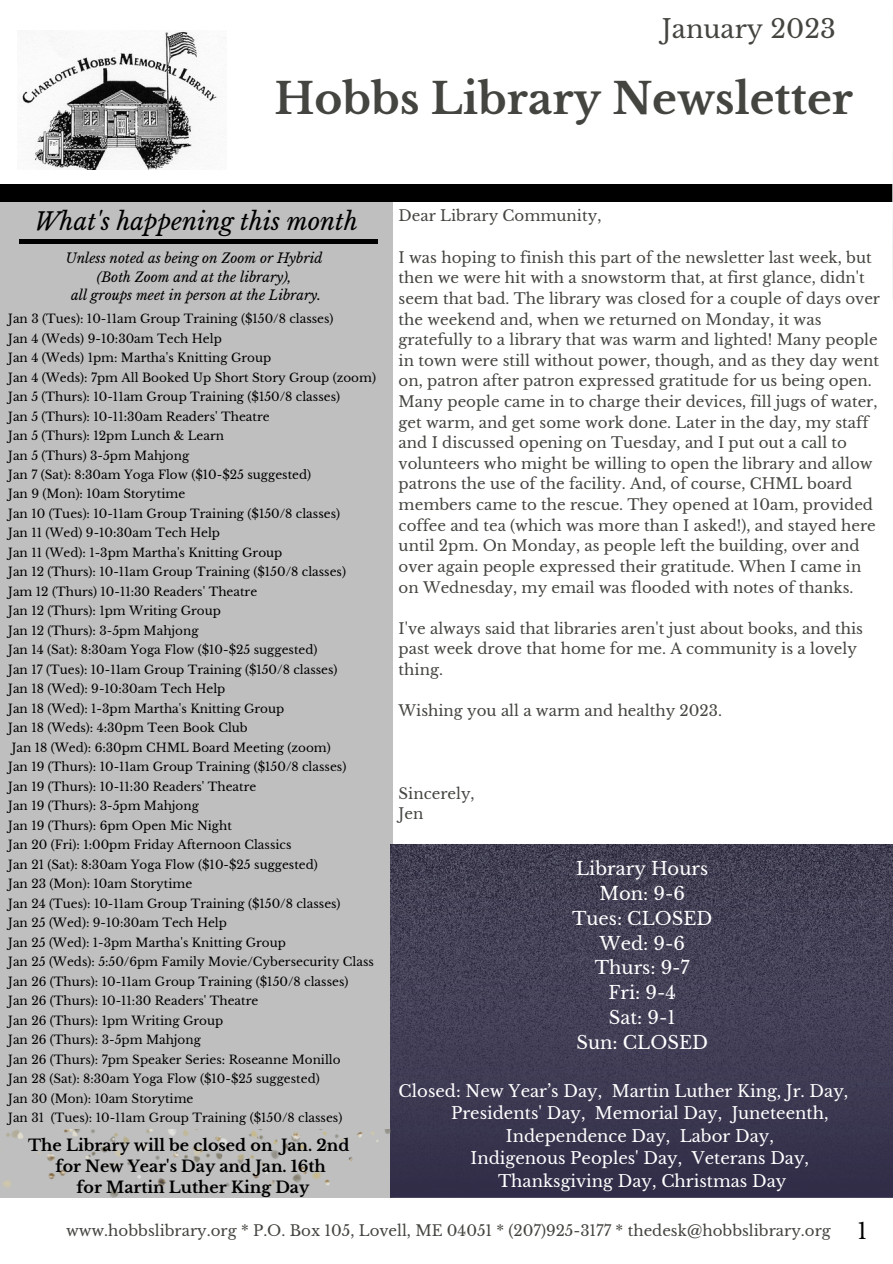
<style>
.page{position:relative;width:893px;height:1264px;background:#fff}
.page>*{position:absolute;margin:0;border:0;box-sizing:border-box;transform-origin:0 0}
.t1{font:700 42.45px "Libre Baskerville";color:#444440}
.t2{font:25.5px "Libre Baskerville";color:#444440}
.t3{font:italic 24px "Libre Baskerville";color:#000}
.t4{font:18px/24.8px "Libre Baskerville";color:#fff;text-align:center}
.t5{font:16.5px "Libre Baskerville";color:#fff}
.t6{font:700 15.9px/21.3px "Libre Baskerville";color:#000;text-align:center}
.t7{font:15px/20.5px "Libre Baskerville";color:#444440}
.t8{font:italic 13.5px/18.8px "Libre Baskerville";color:#000;text-align:center}
.t9{font:12px/19.5px "Libre Baskerville";color:#000}
.s1{font-size:21.9px;color:#000}
</style>
<div class="page">
<div style="left:0;top:195px;width:393px;height:1002px;background:#bebfbe"></div>
<hr style="left:19px;top:240px;width:358px;height:3px;background:#000">
<div style="left:0;top:184px;width:892px;height:17px;background:#000"></div>
<img style="left:22px;top:31px;width:202px;height:138px">
<img style="left:892px;top:184px;width:1px;height:96px">
<img style="left:390px;top:844px;width:502px;height:353px">
<img style="left:3px;top:1129px;width:387px;height:68px">
<h2 class="t2" style="left:661px;top:13px;width:175px">January 2023</h2>
<h1 class="t1" style="left:274px;top:73px;width:580px">Hobbs Library Newsletter</h1>
<h3 class="t3" style="left:34px;top:207px;width:325px">What's happening this month</h3>
<p class="t8" style="left:66px;top:249px;width:258px">Unless noted as being on Zoom or Hybrid (Both Zoom and at the library),<br>all groups meet in person at the Library.</p>
<p class="t9" style="left:8px;top:309px;width:369px">Jan 3 (Tues): 10-11am Group Training ($150/8 classes)<br>Jan 4 (Weds) 9-10:30am Tech Help<br>Jan 4 (Weds) 1pm: Martha's Knitting Group<br>Jan 4 (Weds): 7pm All Booked Up Short Story Group (zoom)<br>Jan 5 (Thurs): 10-11am Group Training ($150/8 classes)<br>Jan 5 (Thurs): 10-11:30am Readers' Theatre<br>Jan 5 (Thurs): 12pm Lunch &amp; Learn<br>Jan 5 (Thurs) 3-5pm Mahjong<br>Jan 7 (Sat): 8:30am Yoga Flow ($10-$25 suggested)<br>Jan 9 (Mon): 10am Storytime<br>Jan 10 (Tues): 10-11am Group Training ($150/8 classes)<br>Jan 11 (Wed) 9-10:30am Tech Help<br>Jan 11 (Wed): 1-3pm Martha's Knitting Group<br>Jan 12 (Thurs): 10-11am Group Training ($150/8 classes)<br>Jam 12 (Thurs) 10-11:30 Readers' Theatre<br>Jan 12 (Thurs): 1pm Writing Group<br>Jan 12 (Thurs): 3-5pm Mahjong<br>Jan 14 (Sat): 8:30am Yoga Flow ($10-$25 suggested)<br>Jan 17 (Tues): 10-11am Group Training ($150/8 classes)<br>Jan 18 (Wed): 9-10:30am Tech Help<br>Jan 18 (Wed): 1-3pm Martha's Knitting Group<br>Jan 18 (Weds): 4:30pm Teen Book Club<br>Jan 18 (Wed): 6:30pm CHML Board Meeting (zoom)<br>Jan 19 (Thurs): 10-11am Group Training ($150/8 classes)<br>Jan 19 (Thurs): 10-11:30 Readers' Theatre<br>Jan 19 (Thurs): 3-5pm Mahjong<br>Jan 19 (Thurs): 6pm Open Mic Night<br>Jan 20 (Fri): 1:00pm Friday Afternoon Classics<br>Jan 21 (Sat): 8:30am Yoga Flow ($10-$25 suggested)<br>Jan 23 (Mon): 10am Storytime<br>Jan 24 (Tues): 10-11am Group Training ($150/8 classes)<br>Jan 25 (Wed): 9-10:30am Tech Help<br>Jan 25 (Wed): 1-3pm Martha's Knitting Group<br>Jan 25 (Weds): 5:50/6pm Family Movie/Cybersecurity Class Jan 26 (Thurs): 10-11am Group Training ($150/8 classes)<br>Jan 26 (Thurs): 10-11:30 Readers' Theatre<br>Jan 26 (Thurs): 1pm Writing Group<br>Jan 26 (Thurs): 3-5pm Mahjong<br>Jan 26 (Thurs): 7pm Speaker Series: Roseanne Monillo<br>Jan 28 (Sat): 8:30am Yoga Flow ($10-$25 suggested)<br>Jan 30 (Mon): 10am Storytime<br>Jan 31 (Tues): 10-11am Group Training ($150/8 classes)</p>
<h3 class="t6" style="left:28px;top:1134px;width:323px">The Library will be closed on Jan. 2nd for New Year's Day and Jan. 16th<br>for Martin Luther King Day</h3>
<p class="t7" style="left:398px;top:206px;width:204px">Dear Library Community,</p>
<p class="t7" style="left:398px;top:247px;width:483px">I was hoping to finish this part of the newsletter last week, but then we were hit with a snowstorm that, at first glance, didn't seem that bad. The library was closed for a couple of days over the weekend and, when we returned on Monday, it was gratefully to a library that was warm and lighted! Many people in town were still without power, though, and as they day went on, patron after patron expressed gratitude for us being open.<br>Many people came in to charge their devices, fill jugs of water, get warm, and get some work done. Later in the day, my staff and I discussed opening on Tuesday, and I put out a call to volunteers who might be willing to open the library and allow patrons the use of the facility. And, of course, CHML board members came to the rescue. They opened at 10am, provided coffee and tea (which was more than I asked!), and stayed here until 2pm. On Monday, as people left the building, over and over again people expressed their gratitude. When I came in on Wednesday, my email was flooded with notes of thanks.</p>
<p class="t7" style="left:398px;top:618px;width:466px">I've always said that libraries aren't just about books, and this past week drove that home for me. A community is a lovely thing.</p>
<p class="t7" style="left:398px;top:700px;width:325px">Wishing you all a warm and healthy 2023.</p>
<p class="t7" style="left:398px;top:783px;width:78px">Sincerely,<br>Jen</p>
<h3 class="t4" style="left:572px;top:856px;width:142px">Library Hours<br>Mon: 9-6<br>Tues: CLOSED<br>Wed: 9-6<br>Thurs: 9-7<br>Fri: 9-4<br>Sat: 9-1<br>Sun: CLOSED</h3>
<h3 class="t5" style="left:398px;top:1080px;width:451px">Closed: New Year’s Day, Martin Luther King, Jr. Day,</h3>
<h3 class="t5" style="left:451px;top:1103px;width:379px">Presidents' Day, Memorial Day, Juneteenth,</h3>
<h3 class="t5" style="left:506px;top:1125px;width:269px">Independence Day, Labor Day,</h3>
<h3 class="t5" style="left:470px;top:1148px;width:340px">Indigenous Peoples' Day, Veterans Day,</h3>
<h3 class="t5" style="left:498px;top:1170px;width:290px">Thanksgiving Day, Christmas Day</h3>
<p class="t7" style="left:66px;top:1220px;width:802px">www.hobbslibrary.org * P.O. Box 105, Lovell, ME 04051 * (207)925-3177 * thedesk@hobbslibrary.org <span class="s1">1</span></p>
</div>
